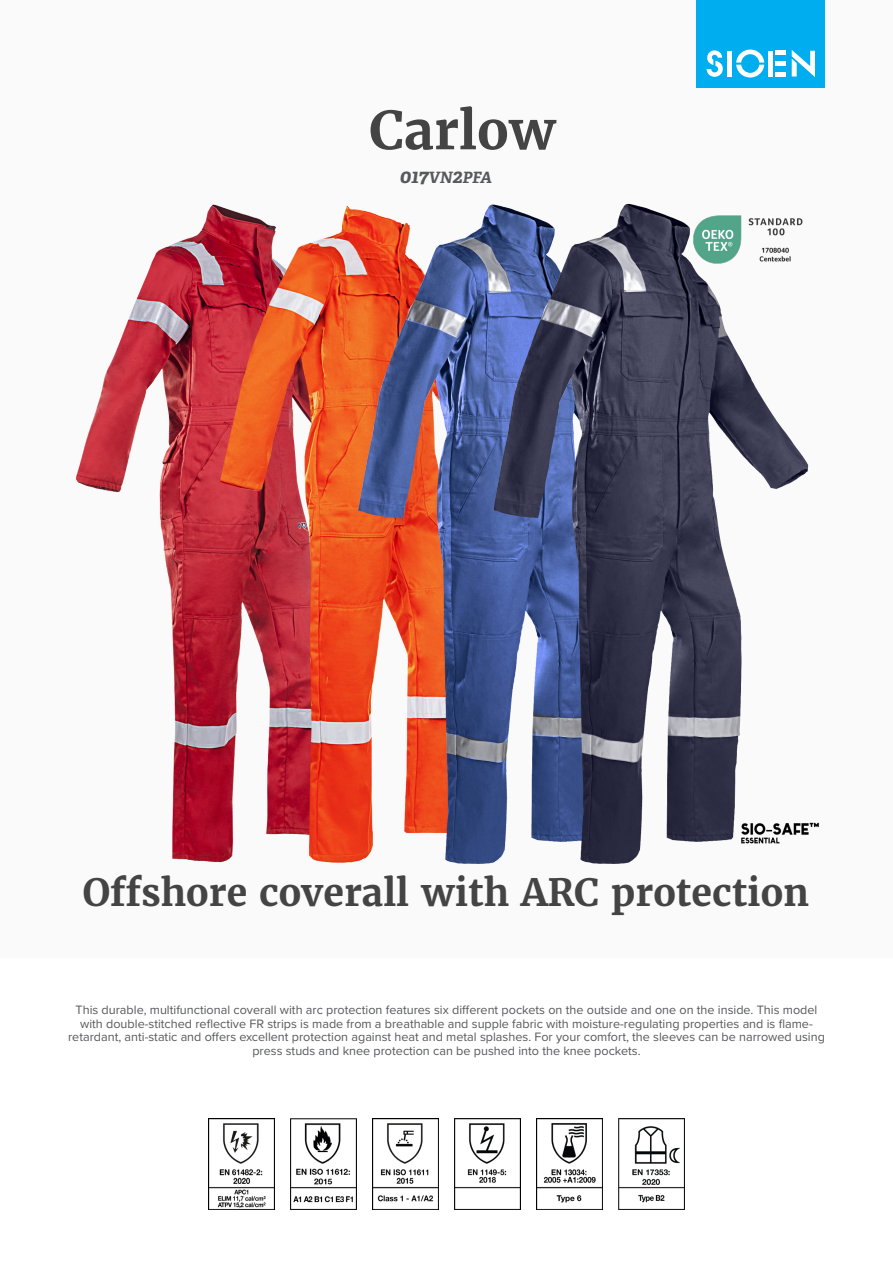
<style>
.page{position:relative;width:893px;height:1263px;background:#fff}
.page>*{position:absolute;margin:0;border:0;box-sizing:border-box;transform-origin:0 0}
.product_name{font:700 52.5px "Merriweather";color:#444}
.product_h2{font:700 37.5px "Merriweather";color:#444}
.product_ref{font:italic 700 15.6px "Adelle";color:#57585a}
.product_description{font:12.6px/13.6px "Proxima Nova";color:#57585a;text-align:center}
.s1{font-size:19.5px}
</style>
<div class="page">
<div style="left:0;top:0;width:893px;height:957px;background:#fafafa"></div>
<div style="left:697px;top:0;width:128px;height:88px;background:#00aeef"></div>
<svg style="left:707px;top:50px;width:16px;height:27px"></svg>
<svg style="left:736px;top:50px;width:28px;height:28px"></svg>
<div style="left:727px;top:51px;width:5px;height:26px;background:#fff"></div>
<div style="left:768px;top:51px;width:5px;height:26px;background:#fff"></div>
<div style="left:775px;top:72px;width:11px;height:5px;background:#fff"></div>
<div style="left:775px;top:61px;width:11px;height:5px;background:#fff"></div>
<hr style="left:775px;top:51px;width:11px;height:4px;background:#fff">
<svg style="left:792px;top:50px;width:23px;height:27px"></svg>
<img style="left:208px;top:1118px;width:66px;height:92px">
<img style="left:290px;top:1118px;width:66px;height:92px">
<img style="left:372px;top:1118px;width:66px;height:92px">
<img style="left:454px;top:1118px;width:67px;height:92px">
<img style="left:536px;top:1118px;width:67px;height:92px">
<img style="left:618px;top:1118px;width:67px;height:92px">
<img style="left:76px;top:301px;width:60px;height:192px">
<img style="left:136px;top:204px;width:136px;height:659px">
<img style="left:272px;top:206px;width:136px;height:657px">
<img style="left:408px;top:203px;width:411px;height:661px">
<p class="product_name" style="left:369px;top:97px;width:188px">Carlow</p>
<p class="product_ref" style="left:400px;top:168px;width:94px"><span class="s1">017</span>VN<span class="s1">2</span>PFA</p>
<p class="product_h2" style="left:83px;top:868px;width:728px">Offshore coverall with ARC protection</p>
<p class="product_description" style="left:68px;top:1002px;width:758px">This durable, multifunctional coverall with arc protection features six different pockets on the outside and one on the inside. This model with double-stitched reflective FR strips is made from a breathable and supple fabric with moisture-regulating properties and is flame&shy;retardant, anti-static and offers excellent protection against heat and metal splashes. For your comfort, the sleeves can be narrowed using press studs and knee protection can be pushed into the knee pockets.</p>
</div>
